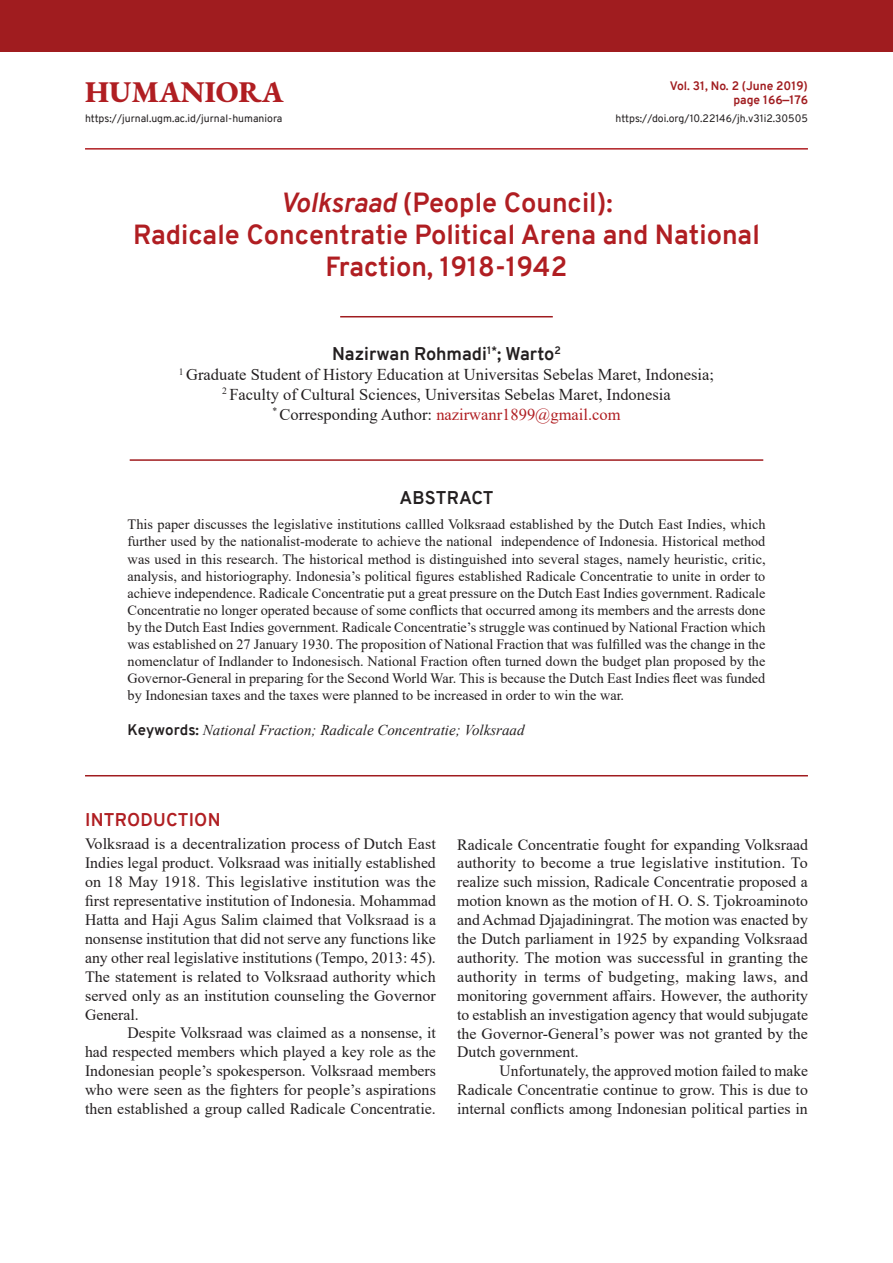
<style>
.page{position:relative;width:893px;height:1263px;background:#fff}
.page>*{position:absolute;margin:0;border:0;box-sizing:border-box;transform-origin:0 0}
.Humaniora{font:800 30px "EB Garamond";color:#b01e22}
.Judul{font:700 27px/32.4px "Overpass";color:#b01e22;text-align:center}
.Penulis{font:700 18px "Overpass";color:#231f20}
.t1{font:700 18px "Overpass";letter-spacing:.01em;color:#b01e22}
.Jdl_Abstrak{font:700 18px "Overpass";color:#231f20}
.Identitas_Penulis{font:16.5px "Times New Roman";color:#231f20}
.Identitas_Penulis-2{font:16.5px "Times New Roman";color:#b01e22}
.Isi__Base{font:15.75px/18.9px "Times New Roman";color:#231f20;text-align:justify}
.Keyword{font:italic 15px "Times New Roman";color:#231f20}
.Abstrak{font:14.25px/17.1px "Times New Roman";color:#231f20;text-align:justify}
.t2{font:700 12px "Overpass";color:#a01c1f}
.t3{font:10.5px "Overpass";color:#231f20}
.s1{font-style:italic}
.s2{color:#231f20}
.s3{font-family:"Overpass";font-weight:700;font-style:normal}
</style>
<div class="page">
<hr style="left:85px;top:148px;width:723px;height:2px;background:#b01e22">
<div style="left:0;top:0;width:893px;height:51px;background:#a01c1f"></div>
<hr style="left:340px;top:316px;width:213px;height:1px;background:#a01c1f">
<hr style="left:130px;top:459px;width:633px;height:2px;background:#a01c1f">
<hr style="left:85px;top:775px;width:723px;height:1px;background:#a01c1f">
<p class="Humaniora" style="left:85px;top:70px;width:200px">HUMANIORA</p>
<p class="t2" style="left:670px;top:77px;width:140px">Vol. 31, No. 2 (June 2019)</p>
<p class="t2" style="left:733px;top:91px;width:76px">page 166—176</p>
<p class="t3" style="left:85px;top:111px;width:199px">https://jurnal.ugm.ac.id/jurnal-humaniora</p>
<p class="t3" style="left:615px;top:111px;width:194px">https://doi.org/10.22146/jh.v31i2.30505</p>
<p class="Judul" style="left:280px;top:186px;width:334px"><span class="s1">Volksraad</span> (People Council):</p>
<p class="Judul" style="left:133px;top:219px;width:628px">Radicale Concentratie Political Arena and National<br>Fraction, 1918-1942</p>
<p class="Penulis" style="left:332px;top:341px;width:230px">Nazirwan Rohmadi<sup>1*</sup>; Warto<sup>2</sup></p>
<p class="Identitas_Penulis" style="left:179px;top:363px;width:537px"><sup>1</sup> Graduate Student of History Education at Universitas Sebelas Maret, Indonesia;</p>
<p class="Identitas_Penulis" style="left:222px;top:383px;width:450px"><sup>2</sup> Faculty of Cultural Sciences, Universitas Sebelas Maret, Indonesia</p>
<p class="Identitas_Penulis-2" style="left:272px;top:403px;width:350px"><sup>*</sup> <span class="s2">Corresponding Author:</span> nazirwanr1899@gmail.com</p>
<p class="Jdl_Abstrak" style="left:400px;top:485px;width:96px">ABSTRACT</p>
<p class="Abstrak" style="left:128px;top:515px;width:640px">This paper discusses the legislative institutions callled Volksraad established by the Dutch East Indies, which further used by the nationalist-moderate to achieve the national independence of Indonesia. Historical method was used in this research. The historical method is distinguished into several stages, namely heuristic, critic, analysis, and historiography. Indonesia’s political figures established Radicale Concentratie to unite in order to achieve independence. Radicale Concentratie put a great pressure on the Dutch East Indies government. Radicale Concentratie no longer operated because of some conflicts that occurred among its members and the arrests done by the Dutch East Indies government. Radicale Concentratie’s struggle was continued by National Fraction which was established on 27 January 1930. The proposition of National Fraction that was fulfilled was the change in the nomenclatur of Indlander to Indonesisch. National Fraction often turned down the budget plan proposed by the Governor-General in preparing for the Second World War. This is because the Dutch East Indies fleet was funded by Indonesian taxes and the taxes were planned to be increased in order to win the war.</p>
<p class="Keyword" style="left:128px;top:720px;width:398px"><span class="s3">Keywords:</span> National Fraction; Radicale Concentratie; Volksraad</p>
<p class="t1" style="left:85px;top:807px;width:137px">INTRODUCTION</p>
<p class="Isi__Base" style="left:85px;top:834px;width:352px">Volksraad is a decentralization process of Dutch East Indies legal product. Volksraad was initially established on 18 May 1918. This legislative institution was the first representative institution of Indonesia. Mohammad Hatta and Haji Agus Salim claimed that Volksraad is a nonsense institution that did not serve any functions like any other real legislative institutions (Tempo, 2013: 45).<br>The statement is related to Volksraad authority which served only as an institution counseling the Governor General.</p>
<p class="Isi__Base" style="left:85px;top:1023px;width:352px;text-indent:43px">Despite Volksraad was claimed as a nonsense, it had respected members which played a key role as the Indonesian people’s spokesperson. Volksraad members who were seen as the fighters for people’s aspirations then established a group called Radicale Concentratie.</p>
<p class="Isi__Base" style="left:457px;top:834px;width:353px">Radicale Concentratie fought for expanding Volksraad authority to become a true legislative institution. To realize such mission, Radicale Concentratie proposed a motion known as the motion of H. O. S. Tjokroaminoto and Achmad Djajadiningrat. The motion was enacted by the Dutch parliament in 1925 by expanding Volksraad authority. The motion was successful in granting the authority in terms of budgeting, making laws, and monitoring government affairs. However, the authority to establish an investigation agency that would subjugate the Governor-General’s power was not granted by the Dutch government.</p>
<p class="Isi__Base" style="left:457px;top:1061px;width:352px;text-indent:43px">Unfortunately, the approved motion failed to make Radicale Concentratie continue to grow. This is due to internal conflicts among Indonesian political parties in</p>
</div>
